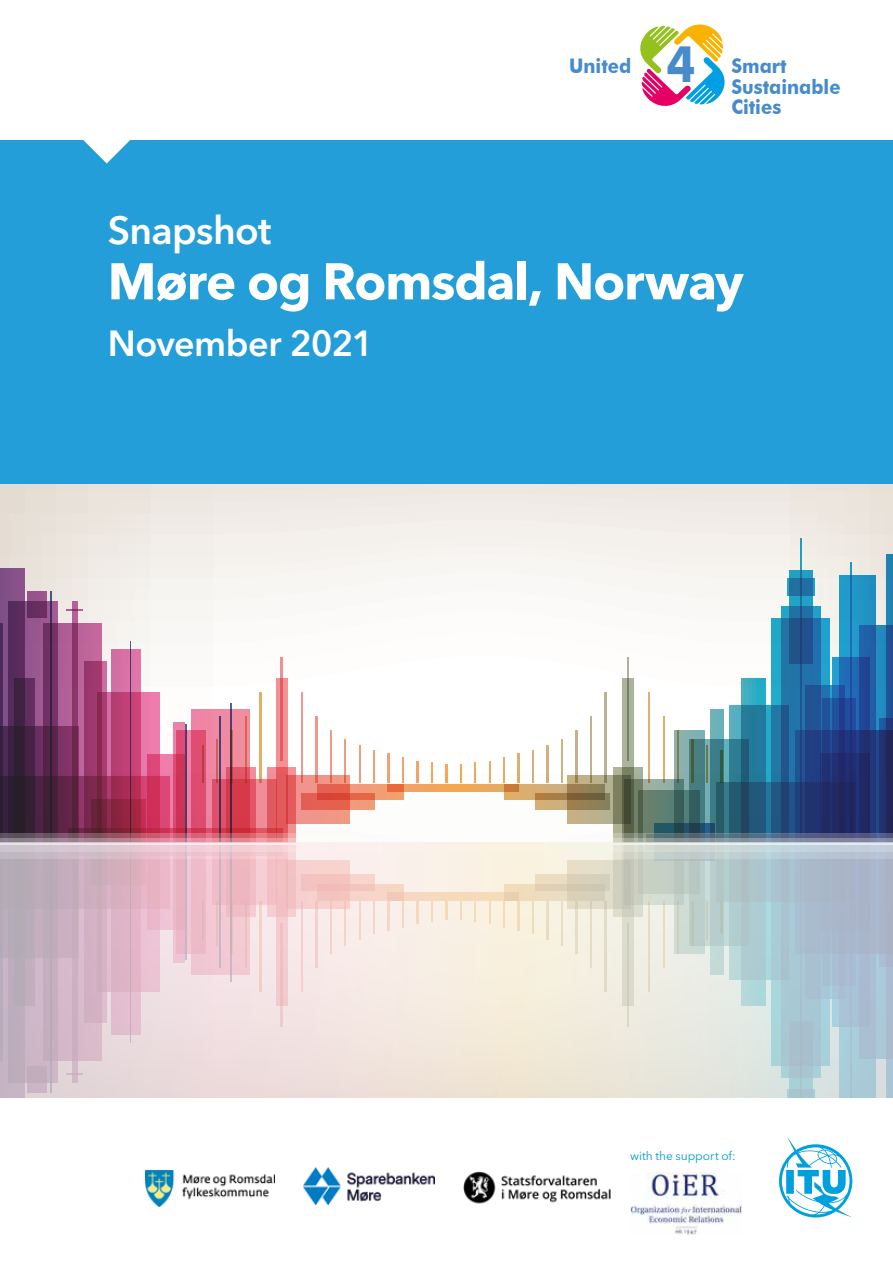
<style>
.page{position:relative;width:893px;height:1263px;background:#fff}
.page>*{position:absolute;margin:0;border:0;box-sizing:border-box;transform-origin:0 0}
.t1{font:700 51px "Avenir Next LT Pro";letter-spacing:-.025em;color:#fff}
.t2{font:700 50.7px "Futura BT";color:#478bca;scale:.92 1}
.t3{font:600 39px "Avenir Next LT Pro";letter-spacing:-.02em;color:#fff}
.t4{font:600 36px "Avenir Next LT Pro";letter-spacing:-.02em;color:#fff}
.t5{font:700 20.1px/20.2px "Futura BT";color:#478bca;scale:.92 1}
.t6{font:12px "Avenir Next LT Pro";letter-spacing:-.005em;color:#009cd6}
</style>
<div class="page">
<div style="left:0;top:139px;width:892px;height:346px;background:#249ed9"></div>
<svg style="left:83px;top:140px;width:47px;height:23px"></svg>
<div style="left:0;top:0;width:893px;height:140px;background:#fff"></div>
<svg style="left:0;top:484px;width:892px;height:349px"></svg>
<div style="left:8px;top:602px;width:49px;height:240px;background:#995790"></div>
<svg style="left:173px;top:722px;width:12px;height:33px"></svg>
<svg style="left:0;top:568px;width:25px;height:159px;background:#6b3c70"></svg>
<div style="left:72px;top:602px;width:5px;height:240px;background:#b56097"></div>
<svg style="left:67px;top:610px;width:16px;height:1px"></svg>
<svg style="left:43px;top:623px;width:58px;height:153px;background:#9b4d82"></svg>
<svg style="left:84px;top:661px;width:23px;height:115px;background:#9f3c71"></svg>
<hr style="left:0;top:623px;width:3px;height:219px;background:#4d2a5a">
<svg style="left:15px;top:678px;width:20px;height:49px"></svg>
<svg style="left:0;top:727px;width:78px;height:49px;background:#55274d"></svg>
<svg style="left:0;top:776px;width:97px;height:57px;background:#4a223d"></svg>
<svg style="left:255px;top:779px;width:12px;height:50px"></svg>
<svg style="left:191px;top:710px;width:58px;height:119px;background:#e47a95"></svg>
<svg style="left:160px;top:755px;width:17px;height:74px"></svg>
<svg style="left:28px;top:591px;width:19px;height:27px"></svg>
<svg style="left:97px;top:693px;width:63px;height:136px;background:#c74e7d"></svg>
<svg style="left:112px;top:650px;width:28px;height:149px;background:#c44a7d"></svg>
<svg style="left:177px;top:731px;width:29px;height:98px;background:#d74d71"></svg>
<svg style="left:226px;top:767px;width:29px;height:62px;background:#d44253"></svg>
<svg style="left:51px;top:591px;width:1px;height:242px"></svg>
<svg style="left:130px;top:642px;width:1px;height:157px"></svg>
<svg style="left:220px;top:716px;width:1px;height:113px"></svg>
<svg style="left:231px;top:703px;width:1px;height:126px"></svg>
<hr style="left:186px;top:725px;width:1px;height:117px;background:#4c3c70">
<svg style="left:267px;top:767px;width:29px;height:66px"></svg>
<svg style="left:614px;top:767px;width:28px;height:66px"></svg>
<svg style="left:287px;top:775px;width:63px;height:49px;background:#ec857b"></svg>
<svg style="left:568px;top:775px;width:55px;height:49px;background:#a69e7b"></svg>
<svg style="left:318px;top:784px;width:86px;height:15px"></svg>
<svg style="left:388px;top:784px;width:116px;height:8px"></svg>
<svg style="left:504px;top:784px;width:101px;height:15px"></svg>
<svg style="left:301px;top:794px;width:74px;height:15px"></svg>
<svg style="left:535px;top:794px;width:74px;height:15px"></svg>
<svg style="left:276px;top:678px;width:11px;height:155px;background:#e97376"></svg>
<svg style="left:623px;top:678px;width:10px;height:155px"></svg>
<svg style="left:281px;top:658px;width:2px;height:102px"></svg>
<svg style="left:627px;top:658px;width:2px;height:102px"></svg>
<svg style="left:301px;top:693px;width:2px;height:90px"></svg>
<svg style="left:316px;top:716px;width:1px;height:67px"></svg>
<svg style="left:330px;top:731px;width:1px;height:52px"></svg>
<svg style="left:345px;top:739px;width:1px;height:44px"></svg>
<hr style="left:359px;top:745px;width:1px;height:38px;background:#f39d7e">
<hr style="left:260px;top:693px;width:1px;height:90px;background:#e6ae66">
<svg style="left:245px;top:716px;width:2px;height:67px"></svg>
<svg style="left:231px;top:731px;width:1px;height:52px"></svg>
<svg style="left:216px;top:739px;width:2px;height:44px"></svg>
<hr style="left:202px;top:745px;width:1px;height:38px;background:#b73e42">
<hr style="left:373px;top:751px;width:2px;height:32px;background:#f39f79">
<svg style="left:388px;top:754px;width:1px;height:29px"></svg>
<hr style="left:402px;top:757px;width:2px;height:26px;background:#f4a36c">
<svg style="left:417px;top:761px;width:1px;height:22px"></svg>
<hr style="left:431px;top:763px;width:2px;height:20px;background:#f5a55d">
<svg style="left:446px;top:764px;width:1px;height:19px"></svg>
<svg style="left:460px;top:764px;width:2px;height:19px"></svg>
<svg style="left:475px;top:763px;width:1px;height:20px"></svg>
<svg style="left:489px;top:761px;width:1px;height:22px"></svg>
<hr style="left:503px;top:757px;width:2px;height:26px;background:#e5ae68">
<svg style="left:518px;top:754px;width:1px;height:29px"></svg>
<hr style="left:532px;top:751px;width:2px;height:32px;background:#d8b076">
<hr style="left:547px;top:745px;width:1px;height:38px;background:#d4b17b">
<hr style="left:561px;top:739px;width:2px;height:44px;background:#cdb282">
<svg style="left:576px;top:731px;width:1px;height:52px"></svg>
<svg style="left:590px;top:716px;width:2px;height:67px"></svg>
<svg style="left:605px;top:693px;width:1px;height:90px"></svg>
<svg style="left:625px;top:779px;width:50px;height:54px"></svg>
<svg style="left:675px;top:731px;width:29px;height:59px"></svg>
<svg style="left:729px;top:705px;width:42px;height:78px"></svg>
<svg style="left:771px;top:618px;width:59px;height:165px;background:#2191b9"></svg>
<svg style="left:782px;top:606px;width:38px;height:177px;background:#216fa4"></svg>
<svg style="left:789px;top:570px;width:24px;height:93px;background:#20689c"></svg>
<svg style="left:787px;top:579px;width:27px;height:16px"></svg>
<svg style="left:766px;top:783px;width:30px;height:50px"></svg>
<svg style="left:638px;top:790px;width:51px;height:43px;background:#557468"></svg>
<svg style="left:796px;top:730px;width:9px;height:103px"></svg>
<div style="left:710px;top:710px;width:14px;height:132px;background:#6bb1ba"></div>
<svg style="left:741px;top:678px;width:25px;height:155px;background:#257a99"></svg>
<svg style="left:805px;top:686px;width:28px;height:147px;background:#214485"></svg>
<svg style="left:839px;top:575px;width:36px;height:83px;background:#1f95c6"></svg>
<svg style="left:851px;top:562px;width:1px;height:96px"></svg>
<svg style="left:801px;top:539px;width:1px;height:294px"></svg>
<svg style="left:859px;top:626px;width:27px;height:207px;background:#1f5695"></svg>
<svg style="left:820px;top:754px;width:2px;height:79px"></svg>
<svg style="left:886px;top:554px;width:6px;height:279px;background:#1f4d84"></svg>
<svg style="left:689px;top:739px;width:59px;height:94px;background:#38727e"></svg>
<svg style="left:822px;top:698px;width:11px;height:135px"></svg>
<svg style="left:833px;top:658px;width:36px;height:175px;background:#203d83"></svg>
<svg style="left:655px;top:824px;width:60px;height:9px"></svg>
<hr style="left:721px;top:751px;width:1px;height:32px;background:#35593c">
<hr style="left:706px;top:745px;width:2px;height:38px;background:#707842">
<hr style="left:692px;top:739px;width:1px;height:44px;background:#485c39">
<svg style="left:677px;top:731px;width:2px;height:52px"></svg>
<hr style="left:663px;top:716px;width:1px;height:67px;background:#e5ae68">
<hr style="left:649px;top:693px;width:1px;height:90px;background:#dfaf6f">
<svg style="left:69px;top:829px;width:214px;height:4px"></svg>
<svg style="left:91px;top:799px;width:54px;height:34px;background:#87243e"></svg>
<svg style="left:0;top:833px;width:892px;height:5px"></svg>
<svg style="left:0;top:838px;width:892px;height:4px"></svg>
<svg style="left:0;top:842px;width:892px;height:256px;background:#ded5d5"></svg>
<svg style="left:640px;top:24px;width:85px;height:82px"></svg>
<svg style="left:779px;top:1137px;width:73px;height:80px"></svg>
<img style="left:145px;top:1170px;width:130px;height:37px">
<img style="left:304px;top:1167px;width:131px;height:37px">
<img style="left:463px;top:1171px;width:148px;height:33px">
<img style="left:630px;top:1172px;width:112px;height:62px">
<h2 class="t2" style="left:667px;top:33px;width:33px">4</h2>
<p class="t5" style="left:569px;top:56px;width:69px">United</p>
<p class="t5" style="left:731px;top:56px;width:120px">Smart<br>Sustainable<br>Cities</p>
<h3 class="t3" style="left:108px;top:207px;width:165px">Snapshot</h3>
<h1 class="t1" style="left:108px;top:250px;width:638px">Møre og Romsdal, Norway</h1>
<h3 class="t4" style="left:108px;top:321px;width:268px">November 2021</h3>
<p class="t6" style="left:630px;top:1149px;width:107px">with the support of:</p>
</div>
